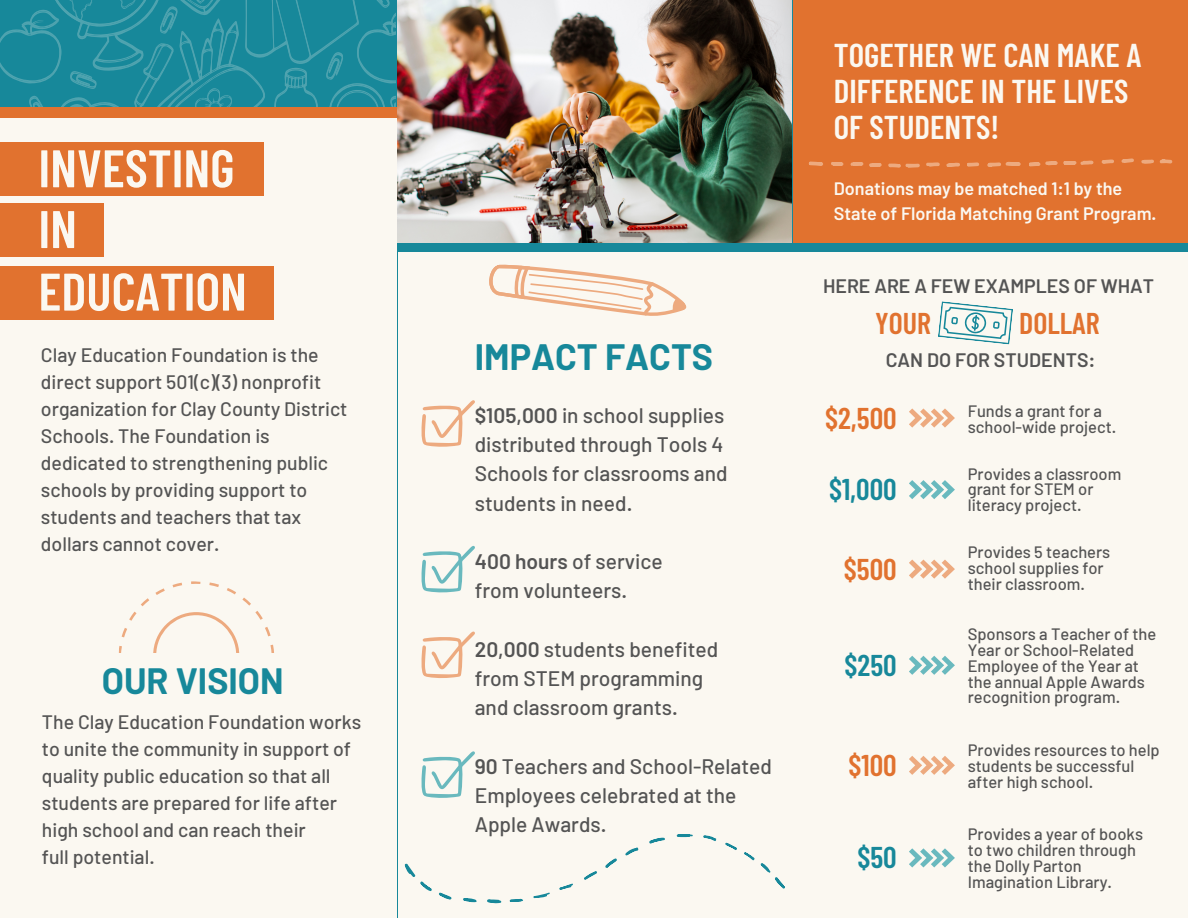
<style>
.page{position:relative;width:1188px;height:918px;background:#fff}
.page>*{position:absolute;margin:0;border:0;box-sizing:border-box;transform-origin:0 0}
.t1{font:600 52.8px "Barlow Condensed";color:#fbf8f1}
.t2{font:700 35.85px "Barlow";color:#17889a}
.t3{font:600 33px/36px "Barlow Condensed";color:#fbf8f1}
.t4{font:600 30px "Barlow Condensed";color:#e1722f}
.t5{font:600 30px "Barlow Condensed";color:#17889a}
.t6{font:500 21px/29.2px "Barlow";color:#545454}
.t7{font:500 19.5px/27px "Barlow";color:#545454}
.t8{font:600 19.5px "Barlow";color:#545454}
.t9{font:600 18px/24.8px "Barlow";color:#fbf8f1}
.t10{font:500 16.5px/15.8px "Barlow";color:#545454}
.s1{font-weight:600}
</style>
<div class="page">
<div style="left:396px;top:0;width:396px;height:918px;background:#fbf8f1"></div>
<div style="left:794px;top:0;width:394px;height:918px;background:#fbf8f1"></div>
<svg style="left:0;top:0;width:396px;height:107px"></svg>
<div style="left:793px;top:0;width:395px;height:252px;background:#17889a"></div>
<div style="left:793px;top:0;width:395px;height:243px;background:#e1722f"></div>
<div style="left:0;top:118px;width:397px;height:800px;background:#fbf8f1"></div>
<img style="left:397px;top:0;width:395px;height:243px">
<div style="left:0;top:142px;width:264px;height:54px;background:#e1722f"></div>
<div style="left:0;top:203px;width:104px;height:54px;background:#e1722f"></div>
<div style="left:0;top:266px;width:273px;height:54px;background:#e1722f"></div>
<svg style="left:118px;top:581px;width:156px;height:72px"></svg>
<svg style="left:421px;top:400px;width:54px;height:47px"></svg>
<svg style="left:421px;top:546px;width:54px;height:47px"></svg>
<svg style="left:421px;top:631px;width:54px;height:47px"></svg>
<svg style="left:421px;top:751px;width:54px;height:47px"></svg>
<svg style="left:482px;top:195px;width:206px;height:121px"></svg>
<svg style="left:909px;top:480px;width:46px;height:19px"></svg>
<svg style="left:909px;top:656px;width:46px;height:19px"></svg>
<svg style="left:909px;top:848px;width:46px;height:19px"></svg>
<svg style="left:909px;top:408px;width:46px;height:20px"></svg>
<svg style="left:909px;top:560px;width:46px;height:19px"></svg>
<svg style="left:909px;top:756px;width:46px;height:19px"></svg>
<svg style="left:725px;top:842px;width:60px;height:47px"></svg>
<svg style="left:703px;top:835px;width:14px;height:6px"></svg>
<svg style="left:676px;top:834px;width:17px;height:3px"></svg>
<svg style="left:649px;top:837px;width:16px;height:7px"></svg>
<svg style="left:625px;top:847px;width:14px;height:9px"></svg>
<svg style="left:605px;top:858px;width:12px;height:10px"></svg>
<svg style="left:584px;top:871px;width:13px;height:9px"></svg>
<svg style="left:559px;top:883px;width:14px;height:7px"></svg>
<svg style="left:533px;top:892px;width:17px;height:6px"></svg>
<svg style="left:509px;top:899px;width:14px;height:3px"></svg>
<svg style="left:487px;top:899px;width:15px;height:5px"></svg>
<svg style="left:463px;top:898px;width:14px;height:5px"></svg>
<svg style="left:439px;top:892px;width:13px;height:7px"></svg>
<svg style="left:404px;top:863px;width:28px;height:28px"></svg>
<svg style="left:808px;top:162px;width:15px;height:4px"></svg>
<svg style="left:831px;top:162px;width:13px;height:4px"></svg>
<svg style="left:850px;top:162px;width:32px;height:5px"></svg>
<svg style="left:888px;top:163px;width:32px;height:5px"></svg>
<svg style="left:926px;top:163px;width:14px;height:4px"></svg>
<svg style="left:946px;top:163px;width:33px;height:4px"></svg>
<svg style="left:987px;top:162px;width:34px;height:5px"></svg>
<svg style="left:1029px;top:160px;width:65px;height:7px"></svg>
<svg style="left:1101px;top:159px;width:13px;height:5px"></svg>
<svg style="left:1121px;top:159px;width:13px;height:4px"></svg>
<svg style="left:1141px;top:159px;width:32px;height:5px"></svg>
<svg style="left:938px;top:301px;width:75px;height:44px"></svg>
<p class="t1" style="left:38px;top:134px;width:198px">INVESTING</p>
<p class="t1" style="left:38px;top:195px;width:40px">IN</p>
<p class="t1" style="left:38px;top:258px;width:210px">EDUCATION</p>
<p class="t7" style="left:41px;top:341px;width:308px">Clay Education Foundation is the direct support 501(c)(3) nonprofit organization for Clay County District<br>Schools. The Foundation is dedicated to strengthening public schools by providing support to students and teachers that tax dollars cannot cover.</p>
<p class="t2" style="left:102px;top:658px;width:183px">OUR VISION</p>
<p class="t7" style="left:42px;top:707px;width:321px">The Clay Education Foundation works to unite the community in support of quality public education so that all students are prepared for life after high school and can reach their</p>
<p class="t7" style="left:42px;top:842px;width:114px">full potential.</p>
<p class="t2" style="left:475px;top:334px;width:240px">IMPACT FACTS</p>
<p class="t6" style="left:475px;top:400px;width:254px"><span class="s1">$105,000</span> in school supplies distributed through Tools 4<br>Schools for classrooms and students in need.</p>
<p class="t6" style="left:475px;top:546px;width:190px"><span class="s1">400 hours</span> of service</p>
<p class="t6" style="left:475px;top:575px;width:154px">from volunteers.</p>
<p class="t6" style="left:475px;top:634px;width:245px"><span class="s1">20,000</span> students benefited</p>
<p class="t6" style="left:475px;top:663px;width:230px">from STEM programming</p>
<p class="t6" style="left:475px;top:692px;width:204px">and classroom grants.</p>
<p class="t6" style="left:475px;top:751px;width:299px"><span class="s1">90</span> Teachers and School-Related<br>Employees celebrated at the<br>Apple Awards.</p>
<p class="t3" style="left:834px;top:36px;width:309px">TOGETHER WE CAN MAKE A<br>DIFFERENCE IN THE LIVES<br>OF STUDENTS!</p>
<p class="t9" style="left:834px;top:176px;width:324px">Donations may be matched 1:1 by the<br>State of Florida Matching Grant Program.</p>
<p class="t8" style="left:823px;top:273px;width:333px">HERE ARE A FEW EXAMPLES OF WHAT</p>
<p class="t4" style="left:875px;top:304px;width:57px">YOUR</p>
<p class="t4" style="left:1019px;top:304px;width:82px">DOLLAR</p>
<p class="t8" style="left:886px;top:348px;width:211px">CAN DO FOR STUDENTS:</p>
<p class="t4" style="left:825px;top:399px;width:73px">$2,500</p>
<p class="t5" style="left:829px;top:470px;width:69px">$1,000</p>
<p class="t4" style="left:844px;top:550px;width:54px">$500</p>
<p class="t5" style="left:845px;top:646px;width:54px">$250</p>
<p class="t4" style="left:848px;top:746px;width:50px">$100</p>
<p class="t5" style="left:857px;top:838px;width:41px">$50</p>
<p class="t10" style="left:968px;top:403px;width:150px">Funds a grant for a school-wide project.</p>
<p class="t10" style="left:968px;top:465px;width:155px">Provides a classroom grant for STEM or literacy project.</p>
<p class="t10" style="left:968px;top:544px;width:144px">Provides 5 teachers school supplies for their classroom.</p>
<p class="t10" style="left:968px;top:626px;width:190px">Sponsors a Teacher of the<br>Year or School-Related<br>Employee of the Year at the annual Apple Awards recognition program.</p>
<p class="t10" style="left:968px;top:742px;width:193px">Provides resources to help students be successful after high school.</p>
<p class="t10" style="left:968px;top:826px;width:177px">Provides a year of books to two children through the Dolly Parton<br>Imagination Library.</p>
</div>
